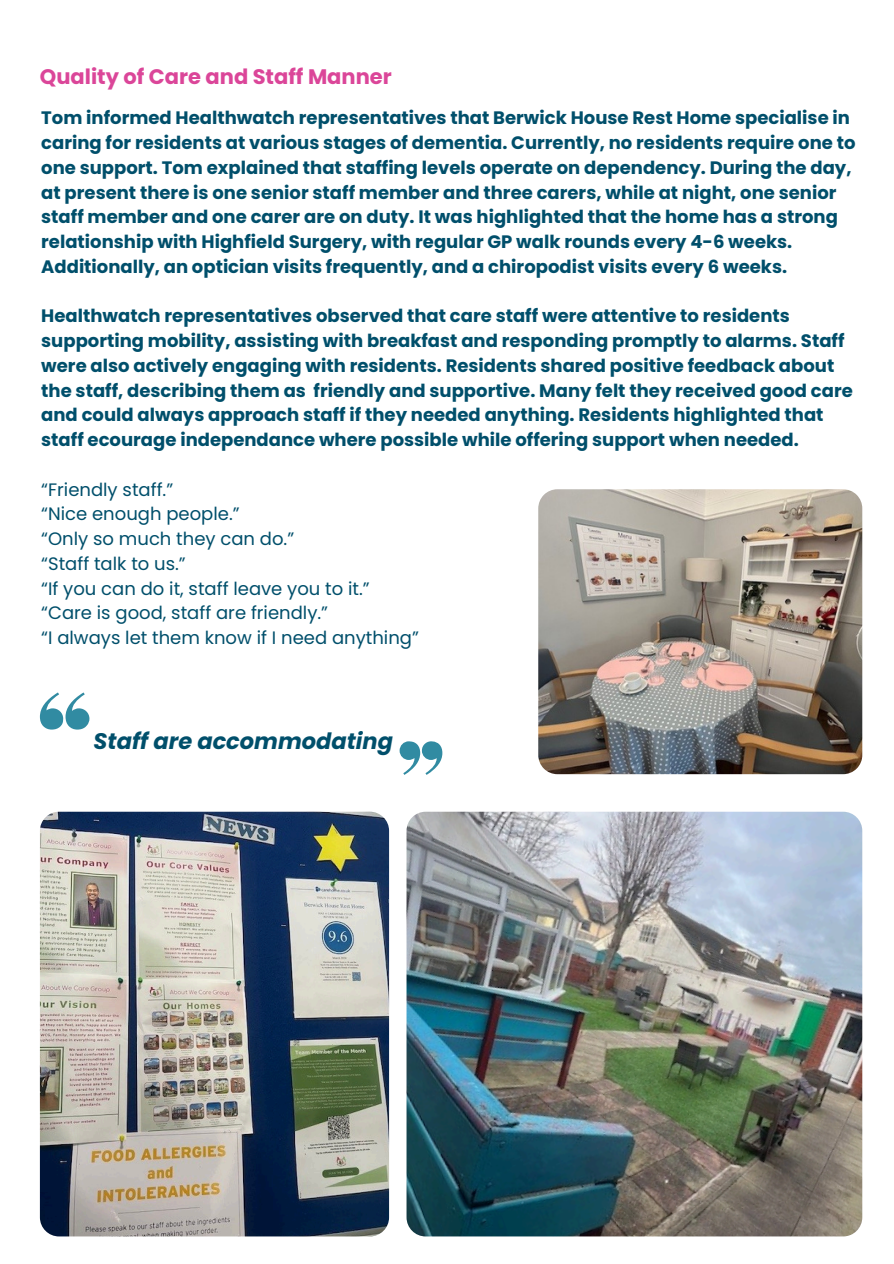
<style>
.page{position:relative;width:894px;height:1264px;background:#fff}
.page>*{position:absolute;margin:0;border:0;box-sizing:border-box;transform-origin:0 0}
.t1{font:italic 700 22.5px "Poppins";color:#004f6b}
.t2{font:700 21px "Poppins";color:#db4699}
.t3{font:700 18px/24.8px "Poppins";color:#004f6b}
.t4{font:18px "Poppins";color:#004f6b}
</style>
<div class="page">
<img style="left:538px;top:489px;width:324px;height:285px">
<img style="left:40px;top:811px;width:349px;height:425px;border-radius:19px">
<img style="left:406px;top:811px;width:456px;height:425px;border-radius:19px">
<svg style="left:40px;top:692px;width:49px;height:37px"></svg>
<svg style="left:399px;top:741px;width:43px;height:34px"></svg>
<p class="t2" style="left:40px;top:62px;width:353px">Quality of Care and Staff Manner</p>
<p class="t3" style="left:41px;top:105px;width:815px">Tom informed Healthwatch representatives that Berwick House Rest Home specialise in caring for residents at various stages of dementia. Currently, no residents require one to one support. Tom explained that staffing levels operate on dependency. During the day, at present there is one senior staff member and three carers, while at night, one senior staff member and one carer are on duty. It was highlighted that the home has a strong relationship with Highfield Surgery, with regular GP walk rounds every 4-6 weeks.<br>Additionally, an optician visits frequently, and a chiropodist visits every 6 weeks.</p>
<p class="t3" style="left:41px;top:303px;width:812px">Healthwatch representatives observed that care staff were attentive to residents supporting mobility, assisting with breakfast and responding promptly to alarms. Staff were also actively engaging with residents. Residents shared positive feedback about the staff, describing them as friendly and supportive. Many felt they received good care and could always approach staff if they needed anything. Residents highlighted that staff ecourage independance where possible while offering support when needed.</p>
<p class="t4" style="left:41px;top:477px;width:133px">“Friendly staff.”</p>
<p class="t4" style="left:41px;top:501px;width:200px">“Nice enough people.”</p>
<p class="t4" style="left:41px;top:526px;width:254px">“Only so much they can do.”</p>
<p class="t4" style="left:41px;top:551px;width:146px">“Staff talk to us.”</p>
<h1 class="t4" style="left:41px;top:576px;width:330px">“If you can do it, staff leave you to it.”</h1>
<p class="t4" style="left:41px;top:600px;width:288px">“Care is good, staff are friendly.”</p>
<p class="t4" style="left:41px;top:625px;width:379px">“I always let them know if I need anything”</p>
<p class="t1" style="left:94px;top:725px;width:301px">Staff are accommodating</p>
</div>
